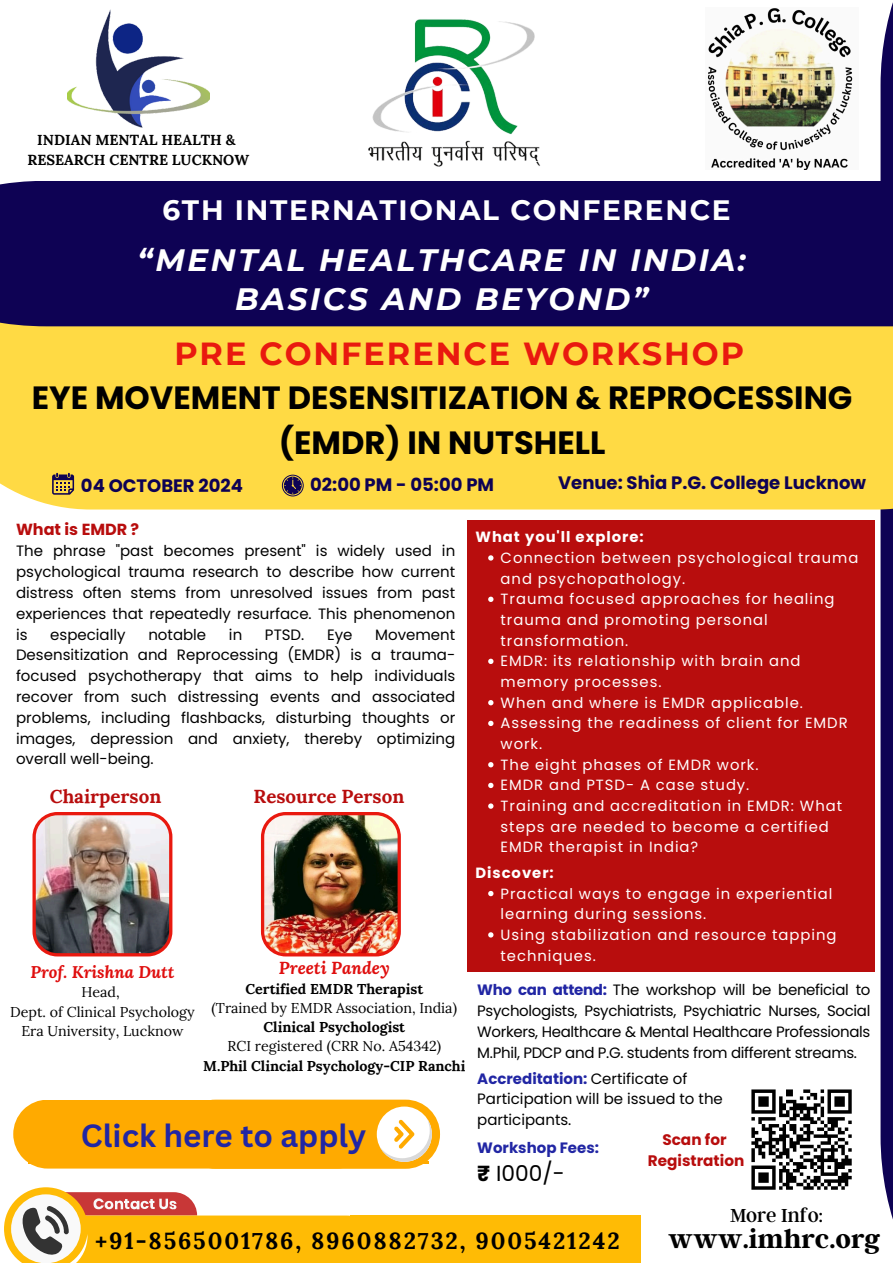
<style>
.page{position:relative;width:893px;height:1263px;background:#fff}
.page>*{position:absolute;margin:0;border:0;box-sizing:border-box;transform-origin:0 0}
.t1{font:700 32.17px/45px "Poppins";color:#000;text-align:center}
.t2{font:700 31.88px "Montserrat";letter-spacing:.06em;color:#e9190f}
.t3{font:700 31.28px "Canva Sans";color:#2126a4}
.t4{font:italic 700 30.9px/39.4px "Montserrat";letter-spacing:.085em;color:#fff;text-align:center}
.t5{font:700 27.97px "Montserrat";letter-spacing:.06em;color:#fff}
.t6{font:700 27.6px "Argent CF";color:#000}
.t7{font:700 23.17px "Lora";letter-spacing:.08em;color:#000}
.t8{font:21.75px "Poppins";color:#000}
.t9{font:20.92px "Argent CF";color:#000}
.t10{font:700 18.75px "Lora";color:#b80d0d}
.t11{font:700 18px "Poppins";color:#0e0254}
.t12{font:italic 700 17.25px "Lora";color:#df0e0e}
.t13{font:italic 700 16.8px "Lora";color:#df0e0e}
.t14{font:700 16.05px "Poppins";color:#b80d0d}
.t15{font:700 15.23px "Poppins";color:#b80d0d}
.t16{font:15px/20.9px "Poppins";color:#000;text-align:justify}
.t17{font:700 15px "Poppins";color:#2126a4}
.t18{font:14.77px/20.7px "Poppins";letter-spacing:.065em;color:#fff}
.t19{font:700 14.77px "Poppins";letter-spacing:.065em;color:#fff}
.t20{font:700 14.48px "Lora";color:#000}
.t21{font:14.25px "Lora";color:#000}
.t22{font:700 14.25px "Lora";color:#000}
.s1{font-weight:700;color:#2126a4}
.s2{font-weight:700}
</style>
<div class="page">
<div style="left:880px;top:0;width:13px;height:1263px;background:#0e0254"></div>
<div style="left:0;top:326px;width:893px;height:183px;background:#ffda44"></div>
<div style="left:0;top:181px;width:880px;height:145px;background:#0e0254"></div>
<svg style="left:52px;top:473px;width:22px;height:22px"></svg>
<div style="left:467px;top:520px;width:407px;height:452px;background:#b80d0d"></div>
<img style="left:707px;top:8px;width:146px;height:162px">
<svg style="left:751px;top:1089px;width:101px;height:101px"></svg>
<svg style="left:4px;top:1187px;width:346px;height:76px"></svg>
<div style="left:350px;top:1215px;width:291px;height:48px;background:#ffbb05"></div>
<img style="left:68px;top:9px;width:141px;height:119px">
<svg style="left:282px;top:475px;width:22px;height:21px"></svg>
<img style="left:261px;top:812px;width:140px;height:144px">
<img style="left:368px;top:19px;width:172px;height:148px">
<hr style="left:28px;top:1161px;width:401px;height:2px;background:#fa0">
<div style="left:181px;top:1099px;width:259px;height:70px;background:#fa0;border-radius:34px"></div>
<div style="left:377px;top:1106px;width:55px;height:56px;background:#fff;border-radius:50%"></div>
<svg style="left:380px;top:1118px;width:52px;height:44px"></svg>
<svg style="left:13px;top:1099px;width:358px;height:69px"></svg>
<svg style="left:488px;top:555px;width:5px;height:6px"></svg>
<svg style="left:488px;top:597px;width:5px;height:5px"></svg>
<svg style="left:488px;top:659px;width:5px;height:5px"></svg>
<svg style="left:488px;top:700px;width:5px;height:5px"></svg>
<svg style="left:488px;top:721px;width:5px;height:5px"></svg>
<svg style="left:488px;top:762px;width:5px;height:5px"></svg>
<svg style="left:488px;top:783px;width:5px;height:5px"></svg>
<svg style="left:488px;top:803px;width:5px;height:6px"></svg>
<svg style="left:488px;top:891px;width:5px;height:5px"></svg>
<svg style="left:488px;top:932px;width:5px;height:5px"></svg>
<img style="left:32px;top:812px;width:140px;height:144px">
<h1 class="t20" style="left:37px;top:130px;width:200px">INDIAN MENTAL HEALTH &amp;</h1>
<h1 class="t20" style="left:27px;top:151px;width:223px">RESEARCH CENTRE LUCKNOW</h1>
<p class="t5" style="left:162px;top:193px;width:570px">6TH INTERNATIONAL CONFERENCE</p>
<p class="t4" style="left:137px;top:240px;width:610px">“MENTAL HEALTHCARE IN INDIA:<br>BASICS AND BEYOND”</p>
<p class="t2" style="left:174px;top:334px;width:571px">PRE CONFERENCE WORKSHOP</p>
<p class="t1" style="left:32px;top:375px;width:822px">EYE MOVEMENT DESENSITIZATION &amp; REPROCESSING (EMDR) IN NUTSHELL</p>
<p class="t11" style="left:310px;top:472px;width:185px">02:00 PM - 05:00 PM</p>
<p class="t11" style="left:558px;top:470px;width:309px">Venue: Shia P.G. College Lucknow</p>
<p class="t14" style="left:16px;top:519px;width:125px">What is EMDR ?</p>
<p class="t16" style="left:16px;top:541px;width:441px">The phrase "past becomes present" is widely used in psychological trauma research to describe how current distress often stems from unresolved issues from past experiences that repeatedly resurface. This phenomenon is</p>
<p class="t11" style="left:81px;top:473px;width:164px">04 OCTOBER 2024</p>
<p class="t19" style="left:475px;top:527px;width:170px">What you'll explore:</p>
<p class="t18" style="left:500px;top:547px;width:359px">Connection between psychological trauma and psychopathology.</p>
<p class="t18" style="left:500px;top:589px;width:335px">Trauma focused approaches for healing trauma and promoting personal transformation.</p>
<p class="t18" style="left:500px;top:651px;width:301px">EMDR: its relationship with brain and memory processes.</p>
<p class="t18" style="left:500px;top:692px;width:304px">When and where is EMDR applicable.</p>
<p class="t18" style="left:500px;top:713px;width:348px">Assessing the readiness of client for EMDR work.</p>
<p class="t18" style="left:500px;top:754px;width:259px">The eight phases of EMDR work.</p>
<p class="t18" style="left:500px;top:775px;width:250px">EMDR and PTSD- A case study.</p>
<p class="t18" style="left:500px;top:795px;width:343px">Training and accreditation in EMDR: What steps are needed to become a certified<br>EMDR therapist in India?</p>
<p class="t19" style="left:475px;top:862px;width:80px">Discover:</p>
<p class="t18" style="left:500px;top:883px;width:333px">Practical ways to engage in experiential learning during sessions.</p>
<p class="t18" style="left:500px;top:924px;width:337px">Using stabilization and resource tapping techniques.</p>
<p class="t16" style="left:50px;top:624px;width:77px">especially</p>
<p class="t16" style="left:148px;top:624px;width:59px">notable</p>
<p class="t16" style="left:229px;top:624px;width:15px">in</p>
<p class="t16" style="left:265px;top:624px;width:41px">PTSD.</p>
<p class="t16" style="left:327px;top:624px;width:27px">Eye</p>
<p class="t16" style="left:16px;top:624px;width:441px;text-indent:359px">Movement Desensitization and Reprocessing (EMDR) is a trauma&shy;focused psychotherapy that aims to help individuals recover from such distressing events and associated problems, including flashbacks, disturbing thoughts or images, depression and anxiety, thereby optimizing overall well-being.</p>
<p class="t10" style="left:50px;top:784px;width:113px">Chairperson</p>
<p class="t10" style="left:254px;top:784px;width:152px">Resource Person</p>
<p class="t12" style="left:279px;top:956px;width:112px">Preeti Pandey</p>
<p class="t22" style="left:245px;top:980px;width:179px">Certified EMDR Therapist</p>
<p class="t21" style="left:212px;top:999px;width:247px">(Trained by EMDR Association, India)</p>
<p class="t22" style="left:263px;top:1018px;width:143px">Clinical Psychologist</p>
<h2 class="t21" style="left:227px;top:1037px;width:215px">RCI registered (CRR No. A54342)</h2>
<p class="t22" style="left:203px;top:1056px;width:264px">M.Phil Clincial Psychology-CIP Ranchi</p>
<h6 class="t13" style="left:30px;top:961px;width:145px">Prof. Krishna Dutt</h6>
<h6 class="t21" style="left:81px;top:982px;width:40px">Head,</h6>
<p class="t21" style="left:10px;top:1002px;width:186px">Dept. of Clinical Psychology</p>
<p class="t21" style="left:21px;top:1022px;width:163px">Era University, Lucknow</p>
<p class="t16" style="left:477px;top:980px;width:394px"><span class="s1">Who can attend:</span> The workshop will be beneficial to Psychologists, Psychiatrists, Psychiatric Nurses, Social Workers, Healthcare &amp; Mental Healthcare Professionals M.Phil, PDCP and P.G. students from different streams.</p>
<p class="t16" style="left:477px;top:1068px;width:247px;text-align:left"><span class="s1">Accreditation:</span> Certificate of<br>Participation will be issued to the participants.</p>
<p class="t17" style="left:477px;top:1137px;width:123px">Workshop Fees:</p>
<p class="t8" style="left:477px;top:1158px;width:89px"><span class="s2">₹</span> I000/-</p>
<h1 class="t3" style="left:81px;top:1114px;width:287px">Click here to apply</h1>
<p class="t15" style="left:662px;top:1129px;width:66px">Scan for</p>
<p class="t15" style="left:648px;top:1150px;width:98px">Registration</p>
<p class="t9" style="left:730px;top:1201px;width:95px">More Info:</p>
<p class="t7" style="left:95px;top:1225px;width:526px">+91-8565001786, 8960882732, 9005421242</p>
<p class="t6" style="left:668px;top:1221px;width:214px">www.imhrc.org</p>
</div>
